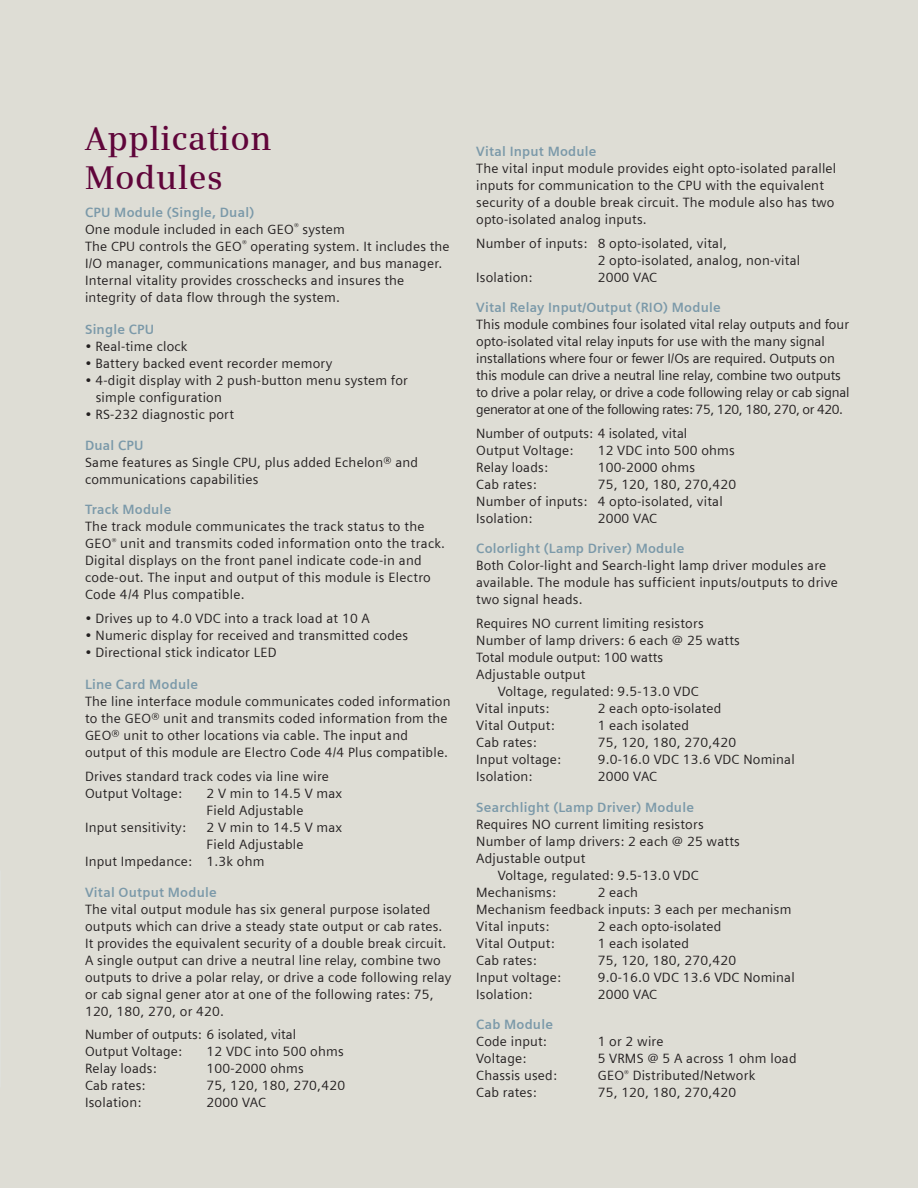
<style>
.page{position:relative;width:918px;height:1188px;background:#deddd5}
.page>*{position:absolute;margin:0;border:0;box-sizing:border-box;transform-origin:0 0}
._04__Headline_paragr{font:600 33px/38.2px "Siemens Serif";letter-spacing:.015em;color:#60053a}
._04__Copy___9pt_4mm{font:13.5px/17px "Siemens Sans";letter-spacing:.015em;color:#231f20}
._04__Copy___9pt_4mm-2{font:13.5px/17px "Siemens Sans";letter-spacing:-.01em;color:#231f20}
._04__Copy___9pt_4mm-3{font:700 13.5px "Siemens Sans";letter-spacing:.015em;color:#7b99a9}
</style>
<div class="page">
<p class="_04__Headline_paragr" style="left:85px;top:120px;width:188px">Application<br>Modules</p>
<p class="_04__Copy___9pt_4mm-3" style="left:85px;top:204px;width:171px">CPU Module (Single, Dual)</p>
<p class="_04__Copy___9pt_4mm" style="left:85px;top:221px;width:366px">One module included in each GEO<sup>®</sup> system<br>The CPU controls the GEO<sup>®</sup> operating system. It includes the I/O manager, communications manager, and bus manager.<br>Internal vitality provides crosschecks and insures the integrity of data flow through the system.</p>
<p class="_04__Copy___9pt_4mm-3" style="left:85px;top:322px;width:71px">Single CPU</p>
<p class="_04__Copy___9pt_4mm" style="left:85px;top:338px;width:104px">• Real-time clock</p>
<p class="_04__Copy___9pt_4mm" style="left:85px;top:355px;width:249px">• Battery backed event recorder memory</p>
<p class="_04__Copy___9pt_4mm" style="left:96px;top:372px;width:314px;text-indent:-11px">• 4-digit display with 2 push-button menu system for simple configuration</p>
<p class="_04__Copy___9pt_4mm" style="left:85px;top:406px;width:151px">• RS-232 diagnostic port</p>
<p class="_04__Copy___9pt_4mm-3" style="left:85px;top:437px;width:60px">Dual CPU</p>
<p class="_04__Copy___9pt_4mm" style="left:85px;top:454px;width:335px">Same features as Single CPU, plus added Echelon® and communications capabilities</p>
<p class="_04__Copy___9pt_4mm-3" style="left:85px;top:502px;width:88px">Track Module</p>
<p class="_04__Copy___9pt_4mm" style="left:85px;top:518px;width:362px">The track module communicates the track status to the GEO<sup>®</sup> unit and transmits coded information onto the track.<br>Digital displays on the front panel indicate code-in and code-out. The input and output of this module is Electro Code 4/4 Plus compatible.</p>
<p class="_04__Copy___9pt_4mm" style="left:85px;top:610px;width:286px">• Drives up to 4.0 VDC into a track load at 10 A</p>
<p class="_04__Copy___9pt_4mm" style="left:85px;top:627px;width:325px">• Numeric display for received and transmitted codes</p>
<p class="_04__Copy___9pt_4mm" style="left:85px;top:644px;width:193px">• Directional stick indicator LED</p>
<p class="_04__Copy___9pt_4mm-3" style="left:85px;top:677px;width:115px">Line Card Module</p>
<p class="_04__Copy___9pt_4mm" style="left:85px;top:693px;width:367px">The line interface module communicates coded information to the GEO® unit and transmits coded information from the GEO® unit to other locations via cable. The input and output of this module are Electro Code 4/4 Plus compatible.</p>
<p class="_04__Copy___9pt_4mm" style="left:85px;top:768px;width:245px">Drives standard track codes via line wire<br>Output Voltage:</p>
<p class="_04__Copy___9pt_4mm" style="left:207px;top:785px;width:137px">2 V min to 14.5 V max<br>Field Adjustable</p>
<p class="_04__Copy___9pt_4mm" style="left:85px;top:819px;width:102px">Input sensitivity:</p>
<p class="_04__Copy___9pt_4mm" style="left:207px;top:819px;width:137px">2 V min to 14.5 V max</p>
<p class="_04__Copy___9pt_4mm" style="left:207px;top:836px;width:99px">Field Adjustable</p>
<p class="_04__Copy___9pt_4mm" style="left:85px;top:853px;width:181px">Input Impedance: 1.3k ohm</p>
<p class="_04__Copy___9pt_4mm-3" style="left:85px;top:884px;width:133px">Vital Output Module</p>
<p class="_04__Copy___9pt_4mm" style="left:85px;top:901px;width:368px">The vital output module has six general purpose isolated outputs which can drive a steady state output or cab rates.<br>It provides the equivalent security of a double break circuit.<br>A single output can drive a neutral line relay, combine two outputs to drive a polar relay, or drive a code following relay or cab signal gener ator at one of the following rates: 75, 120, 180, 270, or 420.</p>
<p class="_04__Copy___9pt_4mm" style="left:85px;top:1026px;width:213px">Number of outputs: 6 isolated, vital<br>Output Voltage:</p>
<p class="_04__Copy___9pt_4mm" style="left:207px;top:1043px;width:139px">12 VDC into 500 ohms</p>
<p class="_04__Copy___9pt_4mm" style="left:85px;top:1060px;width:73px">Relay loads:</p>
<p class="_04__Copy___9pt_4mm" style="left:207px;top:1060px;width:99px">100-2000 ohms</p>
<p class="_04__Copy___9pt_4mm" style="left:85px;top:1077px;width:62px">Cab rates:</p>
<p class="_04__Copy___9pt_4mm" style="left:207px;top:1077px;width:140px">75, 120, 180, 270,420</p>
<p class="_04__Copy___9pt_4mm" style="left:85px;top:1094px;width:58px">Isolation:</p>
<p class="_04__Copy___9pt_4mm" style="left:207px;top:1094px;width:61px">2000 VAC</p>
<p class="_04__Copy___9pt_4mm-3" style="left:476px;top:143px;width:122px">Vital Input Module</p>
<p class="_04__Copy___9pt_4mm" style="left:476px;top:160px;width:362px">The vital input module provides eight opto-isolated parallel inputs for communication to the CPU with the equivalent security of a double break circuit. The module also has two opto-isolated analog inputs.</p>
<p class="_04__Copy___9pt_4mm" style="left:476px;top:234px;width:252px">Number of inputs: 8 opto-isolated, vital,</p>
<p class="_04__Copy___9pt_4mm" style="left:598px;top:252px;width:204px">2 opto-isolated, analog, non-vital</p>
<p class="_04__Copy___9pt_4mm" style="left:476px;top:269px;width:58px">Isolation:</p>
<p class="_04__Copy___9pt_4mm" style="left:598px;top:269px;width:61px">2000 VAC</p>
<p class="_04__Copy___9pt_4mm-3" style="left:476px;top:300px;width:246px">Vital Relay Input/Output (RIO) Module</p>
<p class="_04__Copy___9pt_4mm-2" style="left:476px;top:316px;width:375px">This module combines four isolated vital relay outputs and four opto-isolated vital relay inputs for use with the many signal installations where four or fewer I/Os are required. Outputs on this module can drive a neutral line relay, combine two outputs to drive a polar relay, or drive a code following relay or cab signal generator at one of the following rates: 75, 120, 180, 270, or 420.</p>
<p class="_04__Copy___9pt_4mm" style="left:476px;top:425px;width:213px">Number of outputs: 4 isolated, vital<br>Output Voltage:</p>
<p class="_04__Copy___9pt_4mm" style="left:598px;top:442px;width:139px">12 VDC into 500 ohms</p>
<p class="_04__Copy___9pt_4mm" style="left:476px;top:459px;width:73px">Relay loads:</p>
<p class="_04__Copy___9pt_4mm" style="left:598px;top:459px;width:99px">100-2000 ohms</p>
<p class="_04__Copy___9pt_4mm" style="left:476px;top:476px;width:62px">Cab rates:</p>
<p class="_04__Copy___9pt_4mm" style="left:476px;top:476px;width:262px;text-indent:122px">75, 120, 180, 270,420<br>Number of inputs: 4 opto-isolated, vital<br>Isolation:</p>
<p class="_04__Copy___9pt_4mm" style="left:598px;top:510px;width:61px">2000 VAC</p>
<p class="_04__Copy___9pt_4mm-3" style="left:476px;top:541px;width:210px">Colorlight (Lamp Driver) Module</p>
<p class="_04__Copy___9pt_4mm" style="left:476px;top:557px;width:363px">Both Color-light and Search-light lamp driver modules are available. The module has sufficient inputs/outputs to drive two signal heads.</p>
<p class="_04__Copy___9pt_4mm" style="left:476px;top:615px;width:229px">Requires NO current limiting resistors</p>
<p class="_04__Copy___9pt_4mm" style="left:476px;top:632px;width:265px">Number of lamp drivers: 6 each @ 25 watts</p>
<p class="_04__Copy___9pt_4mm" style="left:476px;top:649px;width:188px">Total module output: 100 watts</p>
<p class="_04__Copy___9pt_4mm" style="left:476px;top:666px;width:111px">Adjustable output</p>
<p class="_04__Copy___9pt_4mm" style="left:498px;top:683px;width:203px">Voltage, regulated: 9.5-13.0 VDC</p>
<p class="_04__Copy___9pt_4mm" style="left:476px;top:700px;width:75px">Vital inputs:</p>
<p class="_04__Copy___9pt_4mm" style="left:598px;top:700px;width:125px">2 each opto-isolated</p>
<p class="_04__Copy___9pt_4mm" style="left:476px;top:717px;width:80px">Vital Output:</p>
<p class="_04__Copy___9pt_4mm" style="left:598px;top:717px;width:93px">1 each isolated</p>
<p class="_04__Copy___9pt_4mm" style="left:476px;top:734px;width:62px">Cab rates:</p>
<p class="_04__Copy___9pt_4mm" style="left:598px;top:734px;width:140px">75, 120, 180, 270,420</p>
<p class="_04__Copy___9pt_4mm" style="left:476px;top:751px;width:86px">Input voltage:</p>
<p class="_04__Copy___9pt_4mm" style="left:598px;top:751px;width:199px">9.0-16.0 VDC 13.6 VDC Nominal</p>
<p class="_04__Copy___9pt_4mm" style="left:476px;top:768px;width:58px">Isolation:</p>
<p class="_04__Copy___9pt_4mm" style="left:598px;top:768px;width:61px">2000 VAC</p>
<p class="_04__Copy___9pt_4mm-3" style="left:476px;top:799px;width:219px">Searchlight (Lamp Driver) Module</p>
<p class="_04__Copy___9pt_4mm" style="left:476px;top:816px;width:229px">Requires NO current limiting resistors</p>
<p class="_04__Copy___9pt_4mm" style="left:476px;top:833px;width:265px">Number of lamp drivers: 2 each @ 25 watts</p>
<p class="_04__Copy___9pt_4mm" style="left:476px;top:850px;width:111px">Adjustable output</p>
<p class="_04__Copy___9pt_4mm" style="left:498px;top:867px;width:203px">Voltage, regulated: 9.5-13.0 VDC</p>
<p class="_04__Copy___9pt_4mm" style="left:476px;top:884px;width:81px">Mechanisms:</p>
<p class="_04__Copy___9pt_4mm" style="left:476px;top:884px;width:317px;text-indent:122px">2 each<br>Mechanism feedback inputs: 3 each per mechanism<br>Vital inputs:</p>
<p class="_04__Copy___9pt_4mm" style="left:598px;top:918px;width:125px">2 each opto-isolated</p>
<p class="_04__Copy___9pt_4mm" style="left:476px;top:935px;width:80px">Vital Output:</p>
<p class="_04__Copy___9pt_4mm" style="left:598px;top:935px;width:93px">1 each isolated</p>
<p class="_04__Copy___9pt_4mm" style="left:476px;top:952px;width:62px">Cab rates:</p>
<p class="_04__Copy___9pt_4mm" style="left:598px;top:952px;width:140px">75, 120, 180, 270,420</p>
<p class="_04__Copy___9pt_4mm" style="left:476px;top:969px;width:86px">Input voltage:</p>
<p class="_04__Copy___9pt_4mm" style="left:598px;top:969px;width:199px">9.0-16.0 VDC 13.6 VDC Nominal</p>
<p class="_04__Copy___9pt_4mm" style="left:476px;top:986px;width:58px">Isolation:</p>
<p class="_04__Copy___9pt_4mm" style="left:598px;top:986px;width:61px">2000 VAC</p>
<p class="_04__Copy___9pt_4mm-3" style="left:476px;top:1017px;width:78px">Cab Module</p>
<p class="_04__Copy___9pt_4mm" style="left:476px;top:1033px;width:72px">Code input:</p>
<p class="_04__Copy___9pt_4mm" style="left:598px;top:1033px;width:67px">1 or 2 wire</p>
<p class="_04__Copy___9pt_4mm" style="left:476px;top:1050px;width:52px">Voltage:</p>
<p class="_04__Copy___9pt_4mm" style="left:598px;top:1050px;width:200px">5 VRMS @ 5 A across 1 ohm load</p>
<p class="_04__Copy___9pt_4mm" style="left:476px;top:1067px;width:82px">Chassis used:</p>
<p class="_04__Copy___9pt_4mm" style="left:598px;top:1067px;width:159px">GEO<sup>®</sup> Distributed/Network</p>
<p class="_04__Copy___9pt_4mm" style="left:476px;top:1084px;width:62px">Cab rates:</p>
<p class="_04__Copy___9pt_4mm" style="left:598px;top:1084px;width:140px">75, 120, 180, 270,420</p>
</div>
